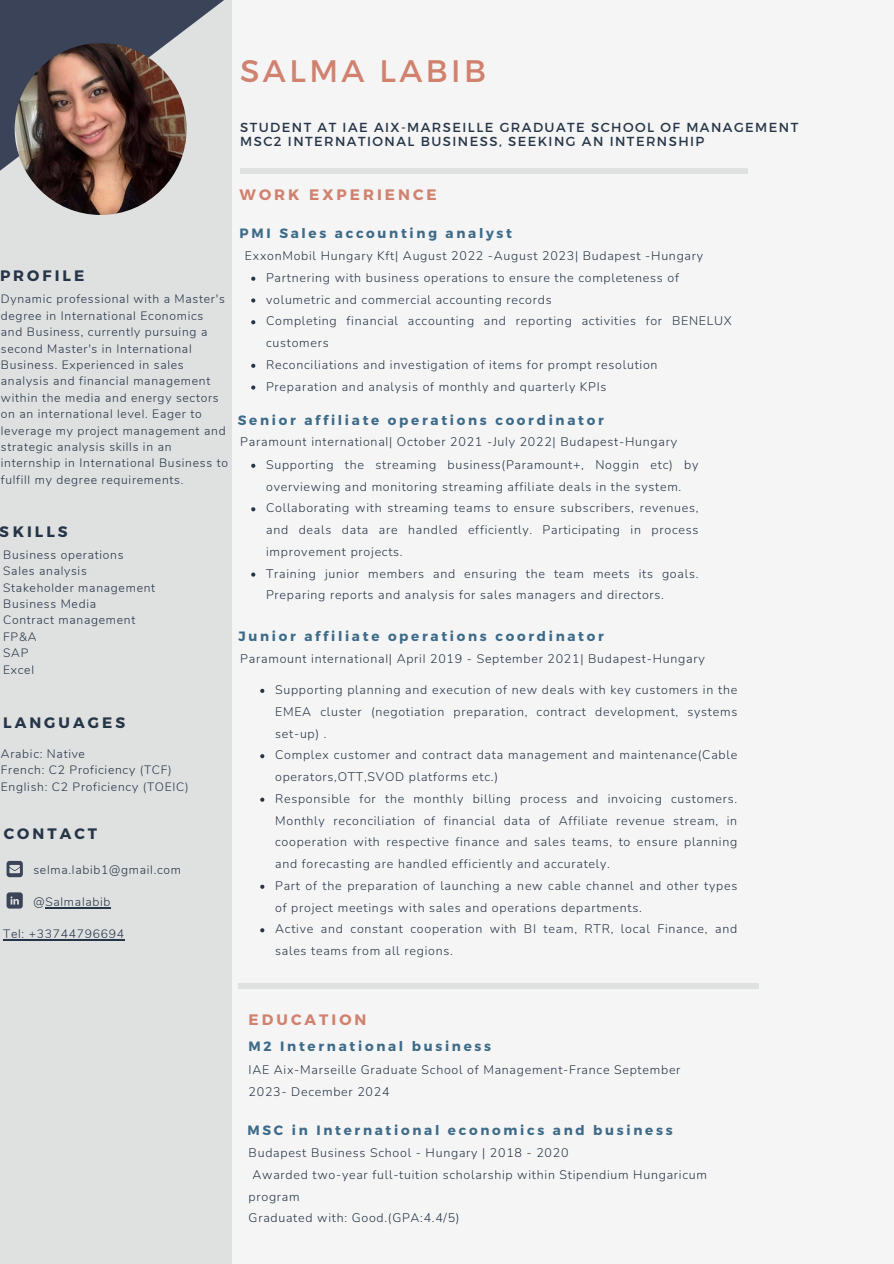
<style>
.page{position:relative;width:894px;height:1264px;background:#fff}
.page>*{position:absolute;margin:0;border:0;box-sizing:border-box;transform-origin:0 0}
.t1{font:31.05px "Montserrat";letter-spacing:.11em;color:#d0826f}
.t2{font:700 15.15px "Montserrat";letter-spacing:.2em;color:#263547}
.t3{font:700 15.15px "Montserrat";letter-spacing:.2em;color:#d0826f}
.t4{font:700 13.5px "Montserrat";letter-spacing:.2em;color:#3e6b89}
.t5{font:13.05px/14.2px "Montserrat";letter-spacing:.11em;color:#263547}
.t6{font:300 12.45px/21.8px "Nunito";letter-spacing:.06em;color:#263547}
.t7{font:300 12.15px/16.4px "Nunito";letter-spacing:.06em;color:#263547}
</style>
<div class="page">
<div style="left:0;top:0;width:893px;height:1263px;background:#f5f5f5"></div>
<div style="left:0;top:0;width:232px;height:1263px;background:#dfe0e0"></div>
<svg style="left:0;top:0;width:248px;height:215px"></svg>
<img style="left:15px;top:43px;width:171px;height:172px;border-radius:50%">
<div style="left:239px;top:982px;width:520px;height:6px;background:#dfe0e0"></div>
<div style="left:240px;top:168px;width:507px;height:5px;background:#dfe0e0"></div>
<svg style="left:260px;top:688px;width:4px;height:5px"></svg>
<svg style="left:260px;top:754px;width:4px;height:4px"></svg>
<svg style="left:260px;top:797px;width:4px;height:4px"></svg>
<svg style="left:260px;top:884px;width:4px;height:4px"></svg>
<svg style="left:260px;top:928px;width:4px;height:4px"></svg>
<hr style="left:45px;top:907px;width:66px;height:1px;background:#263547">
<hr style="left:3px;top:939px;width:122px;height:1px;background:#263547">
<svg style="left:7px;top:860px;width:16px;height:17px"></svg>
<svg style="left:7px;top:892px;width:15px;height:16px"></svg>
<svg style="left:251px;top:463px;width:4px;height:5px"></svg>
<svg style="left:251px;top:507px;width:4px;height:4px"></svg>
<svg style="left:251px;top:572px;width:4px;height:4px"></svg>
<svg style="left:251px;top:277px;width:4px;height:4px"></svg>
<svg style="left:251px;top:298px;width:4px;height:4px"></svg>
<svg style="left:251px;top:320px;width:4px;height:4px"></svg>
<svg style="left:251px;top:364px;width:4px;height:4px"></svg>
<svg style="left:251px;top:385px;width:4px;height:4px"></svg>
<p class="t1" style="left:240px;top:51px;width:247px">SALMA LABIB</p>
<p class="t5" style="left:240px;top:119px;width:559px">STUDENT AT IAE AIX-MARSEILLE GRADUATE SCHOOL OF MANAGEMENT<br>MSC2 INTERNATIONAL BUSINESS, SEEKING AN INTERNSHIP</p>
<p class="t3" style="left:239px;top:184px;width:199px">WORK EXPERIENCE</p>
<h5 class="t2" style="left:0;top:266px;width:86px">PROFILE</h5>
<h4 class="t7" style="left:1px;top:291px;width:228px">Dynamic professional with a Master's degree in International Economics and Business, currently pursuing a second Master's in International Business. Experienced in sales analysis and financial management within the media and energy sectors on an international level. Eager to leverage my project management and strategic analysis skills in an internship in International Business to fulfill my degree requirements.</h4>
<h5 class="t2" style="left:0;top:522px;width:69px">SKILLS</h5>
<h2 class="t7" style="left:3px;top:546px;width:122px">Business operations</h2>
<p class="t7" style="left:3px;top:563px;width:85px">Sales analysis</p>
<p class="t7" style="left:3px;top:579px;width:153px">Stakeholder management</p>
<p class="t7" style="left:3px;top:595px;width:94px">Business Media</p>
<h1 class="t7" style="left:3px;top:612px;width:134px">Contract management</h1>
<h3 class="t7" style="left:3px;top:628px;width:35px">FP&amp;A</h3>
<h2 class="t7" style="left:3px;top:645px;width:27px">SAP</h2>
<h4 class="t7" style="left:3px;top:661px;width:32px">Excel</h4>
<p class="t2" style="left:3px;top:712px;width:123px">LANGUAGES</p>
<p class="t7" style="left:1px;top:745px;width:86px">Arabic: Native</p>
<p class="t7" style="left:1px;top:762px;width:172px">French: C2 Proficiency (TCF)</p>
<p class="t7" style="left:1px;top:778px;width:189px">English: C2 Proficiency (TOEIC)</p>
<p class="t2" style="left:4px;top:823px;width:95px">CONTACT</p>
<p class="t7" style="left:33px;top:861px;width:149px">selma.labib1@gmail.com</p>
<p class="t7" style="left:33px;top:893px;width:79px">@Salmalabib</p>
<p class="t7" style="left:3px;top:926px;width:122px">Tel: +33744796694</p>
<p class="t4" style="left:239px;top:224px;width:274px">PMI Sales accounting analyst</p>
<p class="t6" style="left:245px;top:245px;width:459px">ExxonMobil Hungary Kft| August 2022 -August 2023| Budapest -Hungary</p>
<p class="t6" style="left:266px;top:267px;width:414px">Partnering with business operations to ensure the completeness of</p>
<h2 class="t6" style="left:266px;top:288px;width:287px">volumetric and commercial accounting records</h2>
<p class="t6" style="left:266px;top:310px;width:467px">Completing financial accounting and reporting activities for BENELUX customers</p>
<p class="t6" style="left:266px;top:354px;width:393px">Reconciliations and investigation of items for prompt resolution</p>
<p class="t6" style="left:266px;top:376px;width:342px">Preparation and analysis of monthly and quarterly KPIs</p>
<p class="t4" style="left:238px;top:411px;width:367px">Senior affiliate operations coordinator</p>
<p class="t6" style="left:240px;top:431px;width:438px">Paramount international| October 2021 -July 2022| Budapest-Hungary</p>
<p class="t6" style="left:266px;top:454px;width:433px">Supporting the streaming business(Paramount+, Noggin etc) by overviewing and monitoring streaming affiliate deals in the system.</p>
<h4 class="t6" style="left:266px;top:497px;width:433px;text-align:justify">Collaborating with streaming teams to ensure subscribers, revenues, and deals data are handled efficiently. Participating in process improvement projects.</h4>
<h5 class="t6" style="left:266px;top:562px;width:433px">Training junior members and ensuring the team meets its goals.<br>Preparing reports and analysis for sales managers and directors.</h5>
<p class="t4" style="left:238px;top:627px;width:367px">Junior affiliate operations coordinator</p>
<h2 class="t6" style="left:240px;top:648px;width:466px">Paramount international| April 2019 - September 2021| Budapest-Hungary</h2>
<p class="t6" style="left:275px;top:679px;width:463px;text-align:justify">Supporting planning and execution of new deals with key customers in the EMEA cluster (negotiation preparation, contract development, systems set-up) .</p>
<h2 class="t6" style="left:275px;top:744px;width:463px">Complex customer and contract data management and maintenance(Cable operators,OTT,SVOD platforms etc.)</h2>
<p class="t6" style="left:275px;top:787px;width:463px;text-align:justify">Responsible for the monthly billing process and invoicing customers.<br>Monthly reconciliation of financial data of Affiliate revenue stream, in cooperation with respective finance and sales teams, to ensure planning and forecasting are handled efficiently and accurately.</p>
<p class="t6" style="left:275px;top:874px;width:463px">Part of the preparation of launching a new cable channel and other types of project meetings with sales and operations departments.</p>
<p class="t6" style="left:275px;top:918px;width:463px">Active and constant cooperation with BI team, RTR, local Finance, and sales teams from all regions.</p>
<p class="t3" style="left:248px;top:1009px;width:119px">EDUCATION</p>
<p class="t4" style="left:248px;top:1037px;width:244px">M2 International business</p>
<h2 class="t6" style="left:248px;top:1058px;width:433px">IAE Aix-Marseille Graduate School of Management-France September<br>2023- December 2024</h2>
<p class="t4" style="left:247px;top:1121px;width:426px">MSC in International economics and business</p>
<p class="t6" style="left:248px;top:1141px;width:321px">Budapest Business School - Hungary | 2018 - 2020</p>
<p class="t6" style="left:252px;top:1163px;width:456px">Awarded two-year full-tuition scholarship within Stipendium Hungaricum</p>
<p class="t6" style="left:248px;top:1185px;width:53px">program</p>
<p class="t6" style="left:248px;top:1207px;width:212px">Graduated with: Good.(GPA:4.4/5)</p>
</div>
